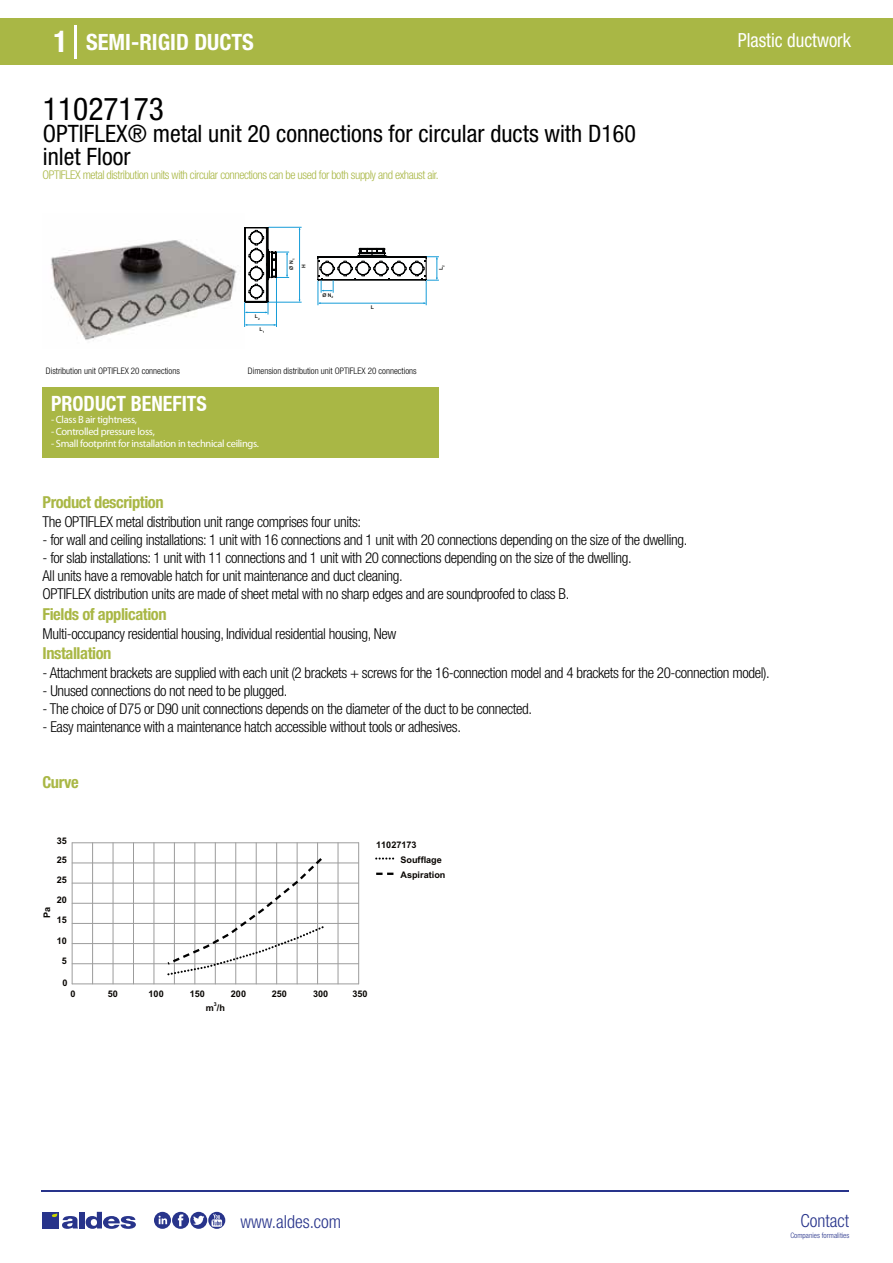
<style>
.page{position:relative;width:893px;height:1263px;background:#fff}
.page>*{position:absolute;margin:0;border:0;box-sizing:border-box;transform-origin:0 0}
.t1{font:condensed 31.5px "Helvetica Neue LT Std";color:#000}
.t2{font:condensed 24px/22.5px "Helvetica Neue LT Std";color:#000}
.t3{font:700 condensed 22.5px "Helvetica Neue LT Std";color:#fff}
.t4{font:700 condensed 21px "Helvetica Neue";color:#fff;scale:.95 1}
.t5{font:condensed 19.5px "Helvetica Neue LT Std";color:#fff;scale:.95 1}
.t6{font:300 condensed 18px "Helvetica Neue";color:#28348b}
.t7{font:700 condensed 16.5px "Helvetica Neue LT Std";letter-spacing:-.025em;color:#a9b745}
.t8{font:300 condensed 15px/18px "Helvetica Neue LT Std";letter-spacing:-.025em;color:#000}
.t9{font:300 condensed 12px "Helvetica Neue LT Std";letter-spacing:-.035em;color:#a9b745}
.t10{font:10.5px "Myriad Pro";letter-spacing:-.03em;color:#fff}
.t11{font:700 9.15px "Arial";color:#080502}
.t12{font:700 9.15px "Arial";color:#070502}
.t13{font:300 condensed 9px "Helvetica Neue";color:#000}
.t14{font:300 condensed 7.5px "Helvetica Neue";color:#28348b}
.t15{font:700 5.25px "Arial";color:#080502}
.t16{font:700 5.1px "Arial";color:#1d1e1c}
.s1{font-size:30px}
</style>
<div class="page">
<div style="left:0;top:18px;width:893px;height:46px;background:#a9b745"></div>
<div style="left:43px;top:387px;width:396px;height:70px;background:#a9b745"></div>
<hr style="left:74px;top:25px;width:2px;height:33px;background:#fff">
<svg style="left:51px;top:226px;width:388px;height:115px"></svg>
<hr style="left:72px;top:923px;width:287px;height:1px;background:#9c9c9c">
<hr style="left:72px;top:943px;width:287px;height:1px;background:#9c9c9c">
<hr style="left:72px;top:963px;width:287px;height:1px;background:#9c9c9c">
<hr style="left:72px;top:842px;width:287px;height:1px;background:#9c9c9c">
<hr style="left:72px;top:862px;width:287px;height:1px;background:#9c9c9c">
<hr style="left:72px;top:903px;width:287px;height:1px;background:#9c9c9c">
<hr style="left:72px;top:883px;width:287px;height:1px;background:#9c9c9c">
<hr style="left:317px;top:843px;width:1px;height:141px;background:#9c9c9c">
<hr style="left:297px;top:843px;width:1px;height:141px;background:#9c9c9c">
<hr style="left:338px;top:843px;width:1px;height:141px;background:#9c9c9c">
<hr style="left:358px;top:843px;width:1px;height:141px;background:#9c9c9c">
<hr style="left:276px;top:843px;width:1px;height:141px;background:#9c9c9c">
<hr style="left:256px;top:843px;width:1px;height:141px;background:#9c9c9c">
<hr style="left:235px;top:843px;width:1px;height:141px;background:#9c9c9c">
<hr style="left:215px;top:843px;width:1px;height:141px;background:#9c9c9c">
<hr style="left:194px;top:843px;width:1px;height:141px;background:#9c9c9c">
<hr style="left:174px;top:843px;width:1px;height:141px;background:#9c9c9c">
<hr style="left:153px;top:843px;width:1px;height:141px;background:#9c9c9c">
<hr style="left:133px;top:843px;width:1px;height:141px;background:#9c9c9c">
<hr style="left:113px;top:843px;width:1px;height:141px;background:#9c9c9c">
<hr style="left:92px;top:843px;width:1px;height:141px;background:#9c9c9c">
<hr style="left:72px;top:843px;width:1px;height:141px;background:#9c9c9c">
<hr style="left:72px;top:983px;width:287px;height:1px;background:#9c9c9c">
<svg style="left:376px;top:873px;width:18px;height:2px"></svg>
<svg style="left:376px;top:857px;width:19px;height:2px"></svg>
<svg style="left:165px;top:856px;width:160px;height:121px"></svg>
<hr style="left:41px;top:1190px;width:808px;height:1px;background:#28348b">
<svg style="left:154px;top:1212px;width:71px;height:17px"></svg>
<div style="left:42px;top:1212px;width:17px;height:16px;background:#28348b"></div>
<div style="left:79px;top:1212px;width:5px;height:16px;background:#28348b"></div>
<svg style="left:86px;top:1212px;width:50px;height:17px"></svg>
<svg style="left:52px;top:1213px;width:26px;height:16px"></svg>
<h3 class="t3" style="left:54px;top:28px;width:202px"><span class="s1">1</span> SEMI-RIGID DUCTS</h3>
<h3 class="t5" style="left:738px;top:29px;width:121px">Plastic ductwork</h3>
<h1 class="t1" style="left:43px;top:91px;width:122px">11027173</h1>
<h2 class="t2" style="left:43px;top:123px;width:594px">OPTIFLEX® metal unit 20 connections for circular ducts with D160 inlet Floor</h2>
<p class="t9" style="left:43px;top:167px;width:398px">OPTIFLEX metal distribution units with circular connections can be used for both supply and exhaust air.</p>
<p class="t16" style="left:255px;top:313px;width:6px">L<sub>2</sub></p>
<p class="t16" style="left:260px;top:325px;width:6px">L<sub>1</sub></p>
<p class="t16" style="left:288px;top:269px;width:12px;rotate:-90deg">ØN<sub>1</sub></p>
<p class="t16" style="left:300px;top:268px;width:5px;rotate:-90deg">H</p>
<p class="t16" style="left:322px;top:291px;width:12px">Ø N<sub>2</sub></p>
<p class="t16" style="left:371px;top:304px;width:5px">L</p>
<p class="t13" style="left:46px;top:365px;width:84px">OPTIFLEX distr bution unit</p>
<p class="t13" style="left:46px;top:365px;width:136px">Distribution unit OPTIFLEX 20 connections</p>
<p class="t13" style="left:248px;top:365px;width:170px">Dimension distribution unit OPTIFLEX 20 connections</p>
<h3 class="t4" style="left:51px;top:391px;width:166px">PRODUCT BENEFITS</h3>
<p class="t10" style="left:51px;top:413px;width:87px">- Class B air tightness,</p>
<p class="t10" style="left:51px;top:425px;width:105px">- Controlled pressure loss,</p>
<p class="t10" style="left:51px;top:437px;width:210px">- Small footprint for installation in technical ceilings.</p>
<p class="t7" style="left:43px;top:492px;width:123px">Product description</p>
<p class="t16" style="left:437px;top:270px;width:6px;rotate:-90deg">L<sub>2</sub></p>
<p class="t8" style="left:43px;top:513px;width:320px">The OPTIFLEX metal distribution unit range comprises four units:</p>
<p class="t8" style="left:43px;top:531px;width:646px">- for wall and ceiling installations: 1 unit with 16 connections and 1 unit with 20 connections depending on the size of the dwelling.</p>
<p class="t8" style="left:43px;top:549px;width:591px">- for slab installations: 1 unit with 11 connections and 1 unit with 20 connections depending on the size of the dwelling.<br>All units have a removable hatch for unit maintenance and duct cleaning.<br>OPTIFLEX distribution units are made of sheet metal with no sharp edges and are soundproofed to class B.</p>
<p class="t8" style="left:43px;top:624px;width:355px">Multi-occupancy residential housing, Individual residential housing, New</p>
<p class="t8" style="left:43px;top:664px;width:729px">- Attachment brackets are supplied with each unit (2 brackets + screws for the 16-connection model and 4 brackets for the 20-connection model).</p>
<p class="t8" style="left:43px;top:682px;width:246px">- Unused connections do not need to be plugged.</p>
<p class="t8" style="left:43px;top:700px;width:491px">- The choice of D75 or D90 unit connections depends on the diameter of the duct to be connected.</p>
<p class="t8" style="left:43px;top:718px;width:420px">- Easy maintenance with a maintenance hatch accessible without tools or adhesives.</p>
<p class="t7" style="left:43px;top:604px;width:126px">Fields of application</p>
<p class="t7" style="left:43px;top:643px;width:70px">Installation</p>
<p class="t7" style="left:43px;top:772px;width:38px">Curve</p>
<p class="t11" style="left:57px;top:834px;width:12px">35</p>
<p class="t11" style="left:57px;top:853px;width:12px">25</p>
<p class="t11" style="left:57px;top:873px;width:12px">25</p>
<p class="t11" style="left:57px;top:893px;width:12px">20</p>
<p class="t12" style="left:41px;top:918px;width:13px;rotate:-90deg">Pa</p>
<p class="t11" style="left:57px;top:913px;width:12px">15</p>
<p class="t11" style="left:57px;top:934px;width:12px">10</p>
<p class="t11" style="left:62px;top:954px;width:7px">5</p>
<p class="t11" style="left:62px;top:976px;width:7px">0</p>
<p class="t11" style="left:70px;top:987px;width:7px">0</p>
<p class="t11" style="left:108px;top:987px;width:12px">50</p>
<p class="t11" style="left:149px;top:987px;width:17px">100</p>
<p class="t11" style="left:190px;top:987px;width:17px">150</p>
<p class="t11" style="left:231px;top:987px;width:17px">200</p>
<p class="t11" style="left:272px;top:987px;width:17px">250</p>
<p class="t11" style="left:313px;top:987px;width:17px">300</p>
<p class="t11" style="left:352px;top:987px;width:17px">350</p>
<p class="t11" style="left:206px;top:1001px;width:21px">m /h</p>
<p class="t15" style="left:214px;top:1001px;width:4px">3</p>
<p class="t11" style="left:376px;top:839px;width:42px">11027173</p>
<p class="t11" style="left:400px;top:868px;width:47px">Aspiration</p>
<p class="t11" style="left:400px;top:853px;width:43px">Soufflage</p>
<p class="t6" style="left:240px;top:1211px;width:102px">www.aldes.com</p>
<p class="t6" style="left:800px;top:1211px;width:50px">Contact</p>
<p class="t14" style="left:790px;top:1230px;width:60px">Companies formalities</p>
</div>
